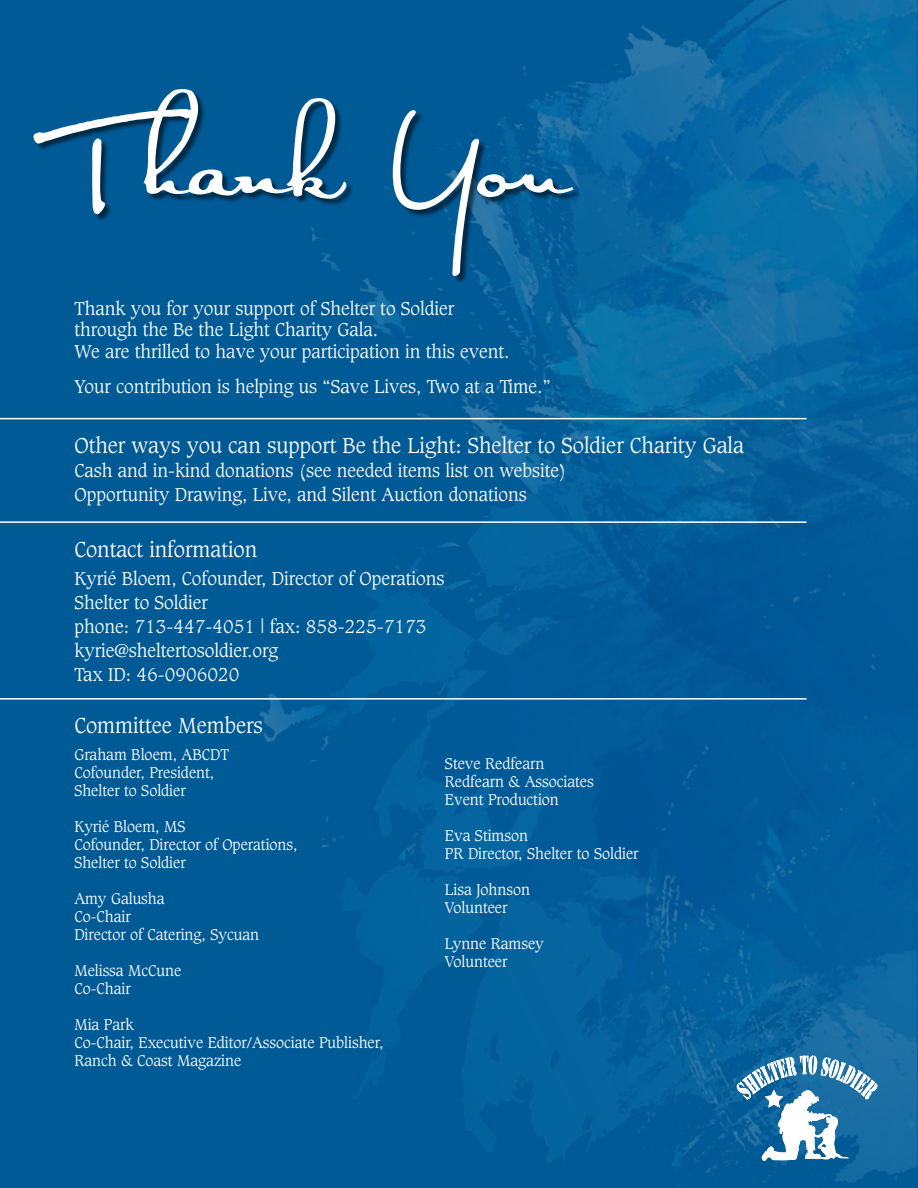
<style>
.page{position:relative;width:918px;height:1188px;background:#005a96}
.page>*{position:absolute;margin:0;border:0;box-sizing:border-box;transform-origin:0 0}
.t1{font:105px "Satisfaction Pro";color:#fff}
.t2{font:300 21px "Caxton";color:#fff}
.t3{font:300 18px/24px "Caxton";color:#fff}
.t4{font:300 15px/18px "Caxton";color:#fff}
</style>
<div class="page">
<img style="left:184px;top:0;width:733px;height:1188px">
<div style="left:35px;top:90px;width:546px;height:194px;background:#000;opacity:.55"></div>
<svg style="left:736px;top:1056px;width:142px;height:105px"></svg>
<hr style="left:0;top:418px;width:807px;height:1px;background:#fff">
<hr style="left:0;top:521px;width:807px;height:2px;background:#fff">
<hr style="left:0;top:698px;width:807px;height:2px;background:#fff">
<h1 class="t1" style="left:33px;top:96px;width:534px">Thank You</h1>
<p class="t3" style="left:74px;top:298px;width:437px;line-height:21.6px">Thank you for your support of Shelter to Soldier through the Be the Light Charity Gala.<br>We are thrilled to have your participation in this event.</p>
<p class="t3" style="left:74px;top:375px;width:478px">Your contribution is helping us “Save Lives, Two at a Time.”</p>
<p class="t2" style="left:74px;top:433px;width:671px">Other ways you can support Be the Light: Shelter to Soldier Charity Gala</p>
<p class="t3" style="left:74px;top:459px;width:494px">Cash and in-kind donations (see needed items list on website)<br>Opportunity Drawing, Live, and Silent Auction donations</p>
<p class="t2" style="left:74px;top:536px;width:184px">Contact information</p>
<p class="t3" style="left:74px;top:567px;width:372px">Kyrié Bloem, Cofounder, Director of Operations<br>Shelter to Soldier<br>phone: 713-447-4051 | fax: 858-225-7173 kyrie@sheltertosoldier.org<br>Tax ID: 46-0906020</p>
<p class="t2" style="left:74px;top:713px;width:190px">Committee Members</p>
<p class="t4" style="left:74px;top:746px;width:156px">Graham Bloem, ABCDT<br>Cofounder, President,<br>Shelter to Soldier</p>
<p class="t4" style="left:74px;top:818px;width:225px">Kyrié Bloem, MS<br>Cofounder, Director of Operations,<br>Shelter to Soldier</p>
<p class="t4" style="left:74px;top:890px;width:186px">Amy Galusha<br>Co-Chair<br>Director of Catering, Sycuan</p>
<p class="t4" style="left:74px;top:962px;width:108px">Melissa McCune<br>Co-Chair</p>
<p class="t4" style="left:74px;top:1016px;width:311px">Mia Park<br>Co-Chair, Executive Editor/Associate Publisher,<br>Ranch &amp; Coast Magazine</p>
<p class="t4" style="left:445px;top:755px;width:150px">Steve Redfearn<br>Redfearn &amp; Associates<br>Event Production</p>
<p class="t4" style="left:445px;top:827px;width:195px">Eva Stimson<br>PR Director, Shelter to Soldier</p>
<p class="t4" style="left:445px;top:881px;width:87px">Lisa Johnson<br>Volunteer</p>
<p class="t4" style="left:445px;top:935px;width:100px">Lynne Ramsey<br>Volunteer</p>
</div>
